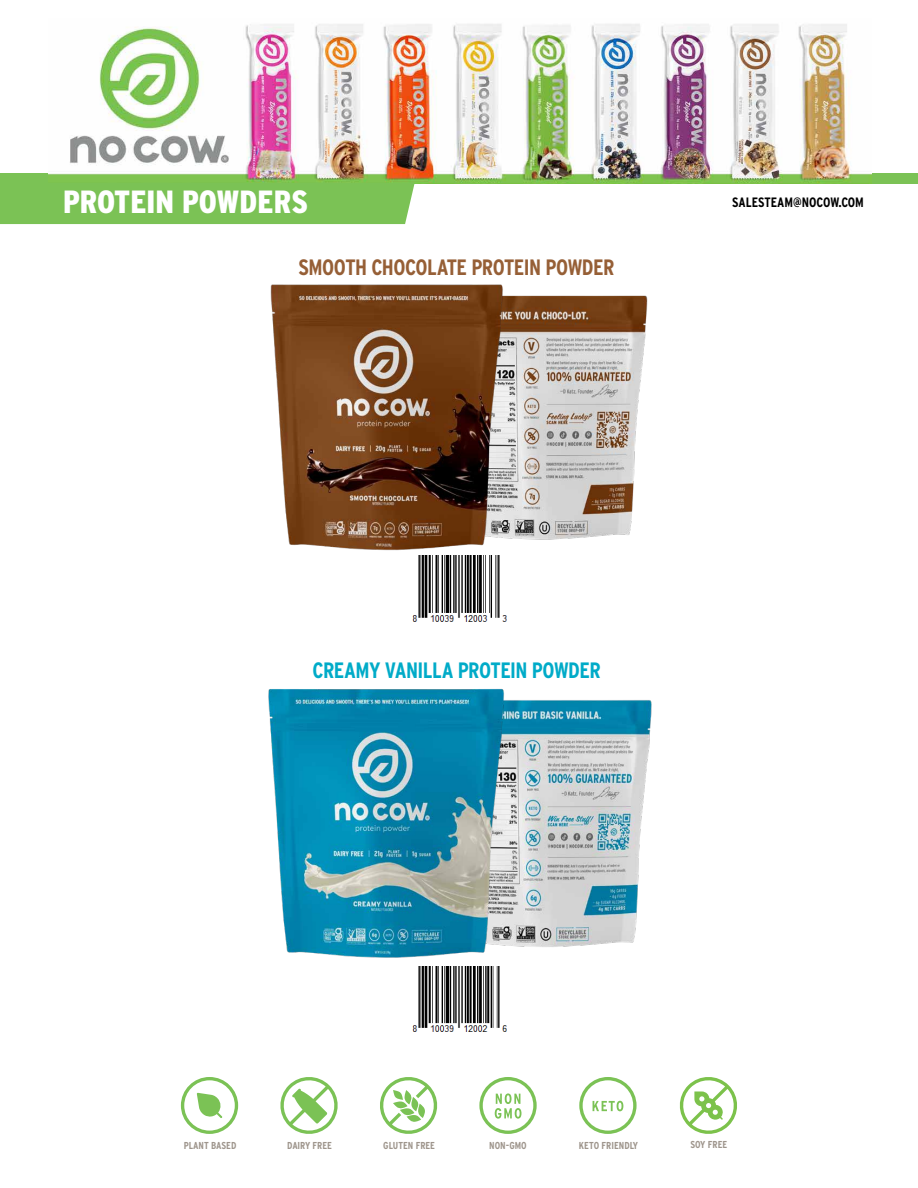
<style>
.page{position:relative;width:918px;height:1188px;background:#fff}
.page>*{position:absolute;margin:0;border:0;box-sizing:border-box;transform-origin:0 0}
.t1{font:900 32.1px "Interstate Condensed";color:#fff}
.t2{font:700 22.2px "Interstate Condensed";letter-spacing:-.025em;color:#965f36}
.t3{font:700 22.2px "Interstate Condensed";letter-spacing:-.025em;color:#00abc8}
.t4{font:700 13.65px "Interstate Condensed";color:#000}
.t5{font:700 10.05px "Interstate Condensed";color:#9e958c}
</style>
<div class="page">
<div style="left:0;top:174px;width:918px;height:10px;background:#7bc255"></div>
<img style="left:48px;top:24px;width:824px;height:160px">
<div style="left:0;top:183px;width:415px;height:41px;background:#7bc255"></div>
<svg style="left:280px;top:1077px;width:58px;height:57px"></svg>
<svg style="left:679px;top:1077px;width:58px;height:57px"></svg>
<svg style="left:380px;top:1077px;width:58px;height:57px"></svg>
<svg style="left:479px;top:1077px;width:58px;height:57px"></svg>
<svg style="left:181px;top:1077px;width:57px;height:57px"></svg>
<svg style="left:579px;top:1077px;width:58px;height:57px"></svg>
<img style="left:554px;top:295px;width:94px;height:245px">
<img style="left:270px;top:284px;width:284px;height:272px">
<img style="left:412px;top:556px;width:95px;height:66px">
<img style="left:555px;top:700px;width:97px;height:247px">
<img style="left:268px;top:689px;width:287px;height:269px">
<img style="left:412px;top:966px;width:95px;height:66px">
<h1 class="t1" style="left:63px;top:184px;width:246px">PROTEIN POWDERS</h1>
<h2 class="t2" style="left:299px;top:255px;width:317px">SMOOTH CHOCOLATE PROTEIN POWDER</h2>
<h3 class="t4" style="left:732px;top:195px;width:133px">SALESTEAM@NOCOW.COM</h3>
<h2 class="t3" style="left:313px;top:658px;width:290px">CREAMY VANILLA PROTEIN POWDER</h2>
<p class="t5" style="left:184px;top:1140px;width:54px">PLANT BASED</p>
<p class="t5" style="left:287px;top:1140px;width:46px">DAIRY FREE</p>
<p class="t5" style="left:383px;top:1140px;width:53px">GLUTEN FREE</p>
<p class="t5" style="left:489px;top:1140px;width:39px">NON-GMO</p>
<p class="t5" style="left:579px;top:1140px;width:61px">KETO FRIENDLY</p>
<p class="t5" style="left:690px;top:1139px;width:39px">SOY FREE</p>
</div>
